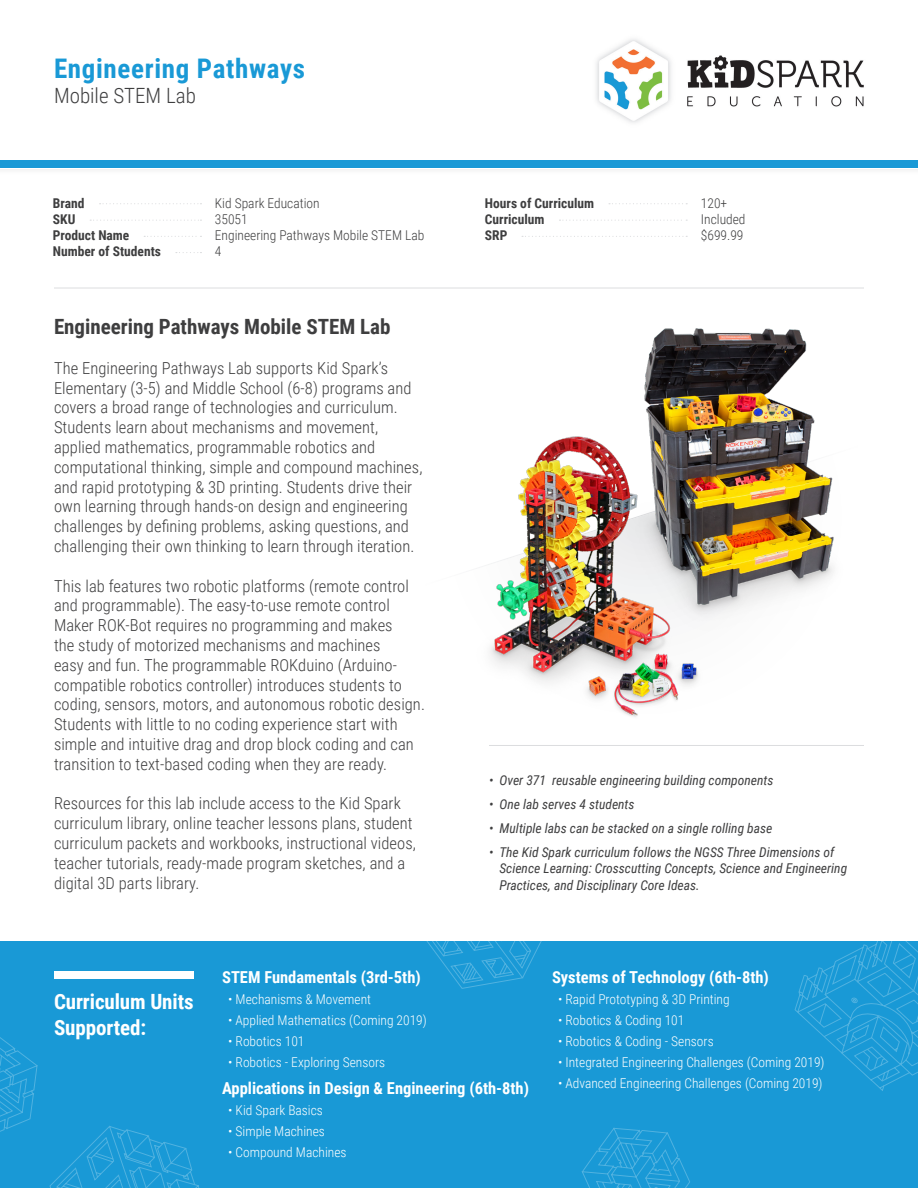
<style>
.page{position:relative;width:918px;height:1188px;background:#fff}
.page>*{position:absolute;margin:0;border:0;box-sizing:border-box;transform-origin:0 0}
.t1{font:700 27px "Roboto Condensed";letter-spacing:.025em;color:#1999d6}
.t2{font:700 21px "Roboto Condensed";color:#3e3e3f}
.t3{font:700 21px/25.2px "Roboto Condensed";letter-spacing:-.005em;color:#fff}
.t4{font:300 21px "Roboto Condensed";color:#3e3e3f}
.t5{font:300 16.5px/19.8px "Roboto Condensed";letter-spacing:.005em;color:#3e3e3f}
.t6{font:700 16.5px "Roboto Condensed";color:#fff}
.t7{font:300 13.5px "Roboto Condensed";color:#fff}
.t8{font:italic 13.5px/16.2px "Roboto Condensed";color:#3e3e3f}
.t9{font:300 13.5px "Roboto Condensed";color:#3e3e3f}
.t10{font:700 13.5px "Roboto Condensed";color:#3e3e3f}
</style>
<div class="page">
<div style="left:0;top:0;width:918px;height:176px;background:#fbfbfb"></div>
<div style="left:0;top:0;width:918px;height:168px;background:#fff"></div>
<div style="left:0;top:161px;width:918px;height:7px;background:#1999d6"></div>
<img style="left:596px;top:39px;width:268px;height:84px">
<hr style="left:54px;top:288px;width:810px;height:1px;background:#dcdddf">
<img style="left:485px;top:328px;width:349px;height:389px">
<hr style="left:489px;top:745px;width:375px;height:1px;background:#dcdddf">
<div style="left:0;top:941px;width:918px;height:247px;background:#1999d6"></div>
<svg style="left:794px;top:941px;width:124px;height:150px"></svg>
<svg style="left:49px;top:1126px;width:150px;height:62px"></svg>
<svg style="left:426px;top:941px;width:116px;height:48px"></svg>
<svg style="left:581px;top:1127px;width:109px;height:61px"></svg>
<svg style="left:0;top:1037px;width:38px;height:95px"></svg>
<div style="left:54px;top:971px;width:140px;height:8px;background:#fff"></div>
<svg style="left:100px;top:203px;width:101px;height:1px"></svg>
<svg style="left:609px;top:203px;width:78px;height:1px"></svg>
<svg style="left:90px;top:220px;width:111px;height:1px"></svg>
<svg style="left:560px;top:220px;width:127px;height:1px"></svg>
<svg style="left:144px;top:236px;width:57px;height:1px"></svg>
<svg style="left:522px;top:236px;width:165px;height:1px"></svg>
<p class="t1" style="left:54px;top:50px;width:253px">Engineering Pathways</p>
<p class="t4" style="left:54px;top:81px;width:143px">Mobile STEM Lab</p>
<p class="t10" style="left:53px;top:193px;width:33px">Brand</p>
<p class="t9" style="left:215px;top:193px;width:106px">Kid Spark Education</p>
<p class="t10" style="left:53px;top:210px;width:24px">SKU</p>
<p class="t9" style="left:215px;top:210px;width:34px">35051</p>
<p class="t10" style="left:53px;top:226px;width:78px">Product Name</p>
<p class="t9" style="left:215px;top:226px;width:211px">Engineering Pathways Mobile STEM Lab</p>
<p class="t10" style="left:53px;top:242px;width:110px">Number of Students</p>
<p class="t9" style="left:215px;top:242px;width:8px">4</p>
<p class="t2" style="left:54px;top:312px;width:338px">Engineering Pathways Mobile STEM Lab</p>
<p class="t5" style="left:54px;top:357px;width:370px">The Engineering Pathways Lab supports Kid Spark’s Elementary (3-5) and Middle School (6-8) programs and covers a broad range of technologies and curriculum.<br>Students learn about mechanisms and movement, applied mathematics, programmable robotics and computational thinking, simple and compound machines, and rapid prototyping &amp; 3D printing. Students drive their own learning through hands-on design and engineering challenges by defining problems, asking questions, and challenging their own thinking to learn through iteration.</p>
<p class="t5" style="left:54px;top:575px;width:372px">This lab features two robotic platforms (remote control and programmable). The easy-to-use remote control Maker ROK-Bot requires no programming and makes<br>the study of motorized mechanisms and machines<br>easy and fun. The programmable ROKduino (Arduino&shy;compatible robotics controller) introduces students to coding, sensors, motors, and autonomous robotic design.<br>Students with little to no coding experience start with simple and intuitive drag and drop block coding and can transition to text-based coding when they are ready.</p>
<p class="t5" style="left:54px;top:793px;width:364px">Resources for this lab include access to the Kid Spark curriculum library, online teacher lessons plans, student curriculum packets and workbooks, instructional videos, teacher tutorials, ready-made program sketches, and a digital 3D parts library.</p>
<p class="t10" style="left:485px;top:193px;width:111px">Hours of Curriculum</p>
<p class="t9" style="left:701px;top:193px;width:28px">120+</p>
<p class="t10" style="left:485px;top:210px;width:61px">Curriculum</p>
<p class="t9" style="left:701px;top:210px;width:46px">Included</p>
<p class="t10" style="left:485px;top:226px;width:24px">SRP</p>
<p class="t9" style="left:701px;top:226px;width:44px">$699.99</p>
<p class="t8" style="left:489px;top:772px;width:286px">• Over 371 reusable engineering building components</p>
<p class="t8" style="left:489px;top:796px;width:147px">• One lab serves 4 students</p>
<p class="t8" style="left:489px;top:820px;width:285px">• Multiple labs can be stacked on a single rolling base</p>
<p class="t8" style="left:499px;top:844px;width:349px;text-indent:-10px">• The Kid Spark curriculum follows the NGSS Three Dimensions of<br>Science Learning: Crosscutting Concepts, Science and Engineering<br>Practices, and Disciplinary Core Ideas.</p>
<p class="t3" style="left:54px;top:989px;width:141px">Curriculum Units<br>Supported:</p>
<p class="t6" style="left:222px;top:966px;width:200px">STEM Fundamentals (3rd-5th)</p>
<p class="t7" style="left:228px;top:990px;width:144px">• Mechanisms &amp; Movement</p>
<p class="t7" style="left:228px;top:1011px;width:200px">• Applied Mathematics (Coming 2019)</p>
<p class="t7" style="left:228px;top:1032px;width:78px">• Robotics 101</p>
<p class="t7" style="left:228px;top:1053px;width:159px">• Robotics - Exploring Sensors</p>
<p class="t6" style="left:222px;top:1077px;width:308px">Applications in Design &amp; Engineering (6th-8th)</p>
<p class="t7" style="left:228px;top:1101px;width:96px">• Kid Spark Basics</p>
<p class="t7" style="left:228px;top:1122px;width:98px">• Simple Machines</p>
<p class="t7" style="left:228px;top:1143px;width:120px">• Compound Machines</p>
<p class="t6" style="left:552px;top:966px;width:218px">Systems of Technology (6th-8th)</p>
<p class="t7" style="left:558px;top:990px;width:173px">• Rapid Prototyping &amp; 3D Printing</p>
<p class="t7" style="left:558px;top:1011px;width:128px">• Robotics &amp; Coding 101</p>
<p class="t7" style="left:558px;top:1032px;width:157px">• Robotics &amp; Coding - Sensors</p>
<p class="t7" style="left:558px;top:1053px;width:268px">• Integrated Engineering Challenges (Coming 2019)</p>
<p class="t7" style="left:558px;top:1074px;width:266px">• Advanced Engineering Challenges (Coming 2019)</p>
</div>
